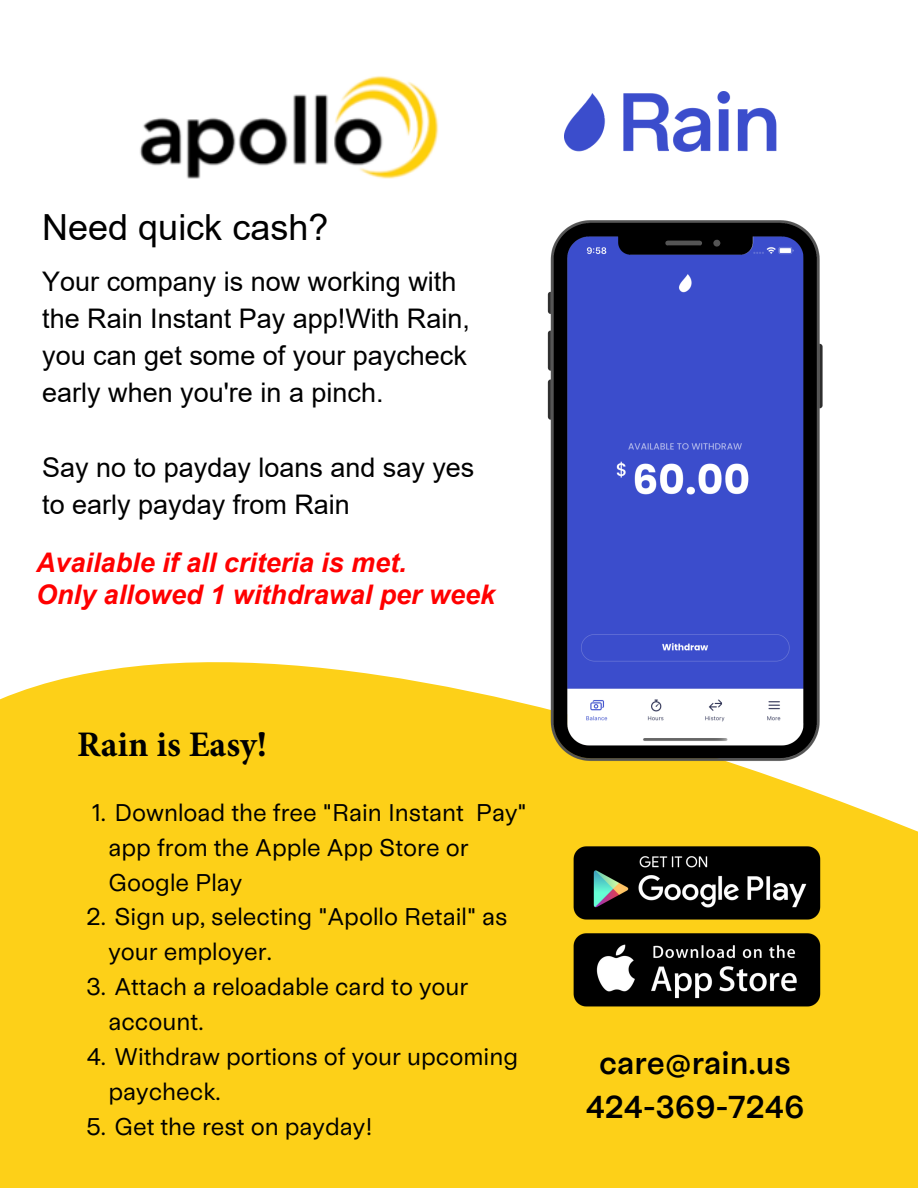
<style>
.page{position:relative;width:918px;height:1188px;background:#fff}
.page>*{position:absolute;margin:0;border:0;box-sizing:border-box;transform-origin:0 0}
.t1{font:36px "Arial";color:#000}
.t2{font:700 36px "Minion Pro";color:#000}
.t3{font:31.5px/43.8px "Universal Sans 700";color:#000;text-align:center}
.t4{font:27px/37.2px "Arial";color:#000}
.t5{font:italic 700 27px/32.4px "Arial";color:#f00}
.t6{font:24px/34.8px "Universal Sans 500";color:#000}
</style>
<div class="page">
<div style="left:0;top:662px;width:918px;height:526px;background:#fdd018"></div>
<img style="left:560px;top:835px;width:273px;height:182px">
<img style="left:564px;top:92px;width:213px;height:60px">
<img style="left:533px;top:220px;width:312px;height:554px">
<img style="left:140px;top:76px;width:299px;height:103px">
<p class="t1" style="left:42px;top:203px;width:288px">Need quick cash?</p>
<p class="t4" style="left:42px;top:263px;width:429px">Your company is now working with the Rain Instant Pay app!With Rain, you can get some of your paycheck early when you're in a pinch.</p>
<p class="t4" style="left:42px;top:448px;width:434px">Say no to payday loans and say yes to early payday from Rain</p>
<p class="t5" style="left:36px;top:547px;width:461px">Available if all criteria is met.<br>Only allowed 1 withdrawal per week</p>
<h1 class="t2" style="left:77px;top:723px;width:192px">Rain is Easy!</h1>
<p class="t6" style="left:108px;top:795px;width:420px;text-indent:-16px">1. Download the free "Rain Instant Pay" app from the Apple App Store or<br>Google Play</p>
<p class="t6" style="left:108px;top:899px;width:401px;text-indent:-22px">2. Sign up, selecting "Apollo Retail" as your employer.</p>
<p class="t6" style="left:108px;top:969px;width:361px;text-indent:-22px">3. Attach a reloadable card to your account.</p>
<p class="t6" style="left:108px;top:1039px;width:411px;text-indent:-22px">4. Withdraw portions of your upcoming paycheck.</p>
<p class="t6" style="left:86px;top:1109px;width:288px">5. Get the rest on payday!</p>
<p class="t3" style="left:586px;top:1041px;width:220px">care@rain.us<br>424-369-7246</p>
</div>
